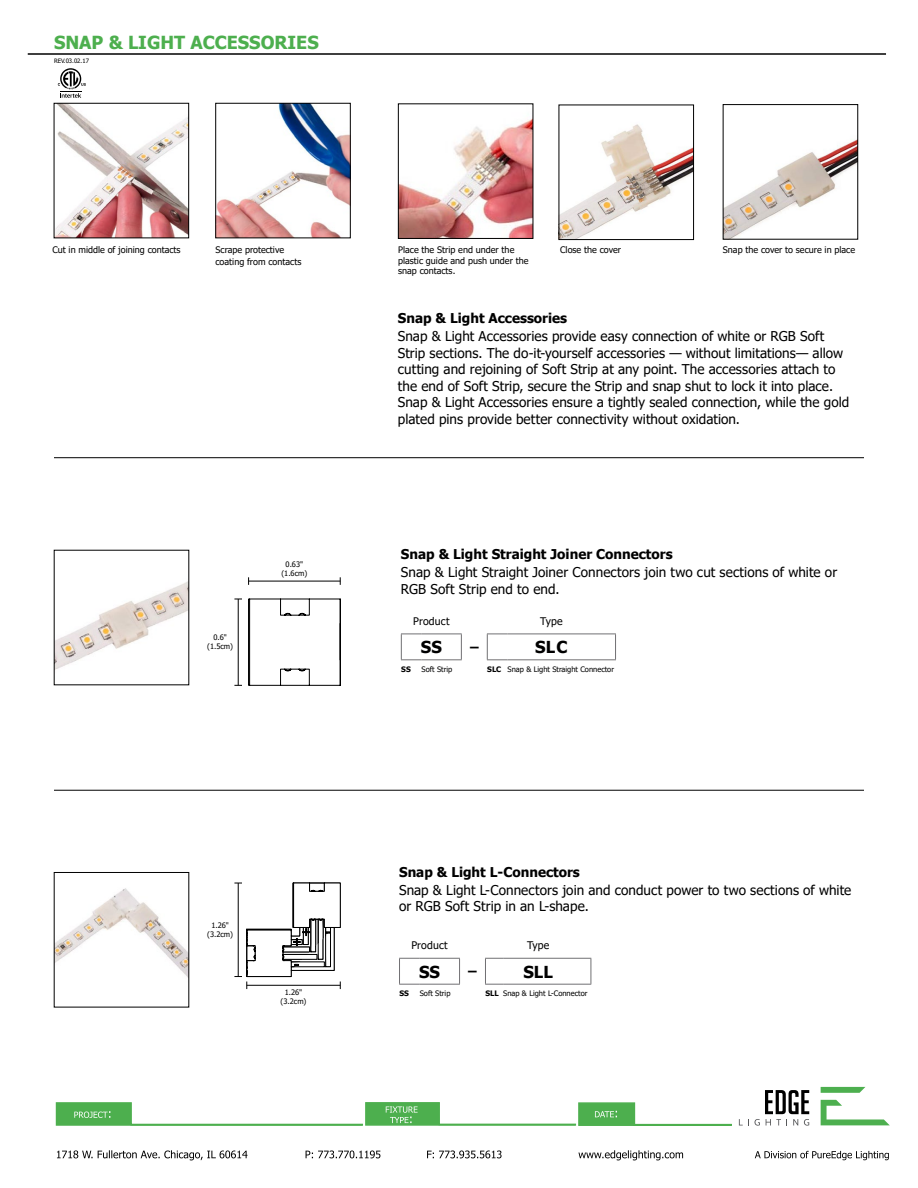
<style>
.page{position:relative;width:918px;height:1188px;background:#fff}
.page>*{position:absolute;margin:0;border:0;box-sizing:border-box;transform-origin:0 0}
.t1{font:700 18px "Tahoma";color:#4daf4e}
.t2{font:700 16.5px "Tahoma";color:#000}
.t3{font:13.5px/16.5px "Tahoma";letter-spacing:.005em;color:#000}
.t4{font:700 13.5px "Tahoma";color:#000}
.t5{font:10.5px "Tahoma";letter-spacing:.015em;color:#000}
.t6{font:9px/10.5px "Tahoma";color:#000}
.t7{font:7.5px/9px "Tahoma";color:#000;text-align:center}
.t8{font:700 7.5px "Tahoma";color:#000}
.t9{font:6px "Tahoma";color:#000}
.s1{font-weight:700}
</style>
<div class="page">
<svg style="left:55px;top:1102px;width:677px;height:24px"></svg>
<svg style="left:821px;top:1100px;width:68px;height:25px"></svg>
<svg style="left:821px;top:1087px;width:44px;height:6px"></svg>
<svg style="left:739px;top:1119px;width:10px;height:6px"></svg>
<svg style="left:755px;top:1090px;width:54px;height:36px"></svg>
<svg style="left:755px;top:1151px;width:134px;height:9px"></svg>
<svg style="left:57px;top:1150px;width:626px;height:10px"></svg>
<hr style="left:28px;top:53px;width:858px;height:2px;background:#000">
<img style="left:561px;top:124px;width:131px;height:114px">
<div style="left:559px;top:105px;width:135px;height:135px;border:1px solid #000"></div>
<img style="left:218px;top:105px;width:131px;height:131px">
<div style="left:216px;top:103px;width:135px;height:135px;border:1px solid #000"></div>
<img style="left:400px;top:119px;width:131px;height:118px">
<div style="left:398px;top:104px;width:135px;height:135px;border:1px solid #000"></div>
<img style="left:56px;top:105px;width:131px;height:131px">
<div style="left:54px;top:103px;width:135px;height:135px;border:1px solid #000"></div>
<hr style="left:54px;top:457px;width:810px;height:1px;background:#000">
<hr style="left:54px;top:790px;width:810px;height:1px;background:#000">
<hr style="left:508px;top:634px;width:108px;height:1px;background:#717073">
<svg style="left:487px;top:634px;width:21px;height:26px"></svg>
<hr style="left:508px;top:659px;width:108px;height:1px;background:#717073">
<hr style="left:422px;top:634px;width:40px;height:1px;background:#717073">
<svg style="left:461px;top:634px;width:1px;height:25px"></svg>
<svg style="left:615px;top:634px;width:1px;height:25px"></svg>
<svg style="left:401px;top:634px;width:21px;height:26px"></svg>
<hr style="left:422px;top:659px;width:40px;height:1px;background:#717073">
<img style="left:56px;top:582px;width:131px;height:87px">
<img style="left:725px;top:140px;width:131px;height:97px">
<div style="left:723px;top:104px;width:135px;height:135px;border:1px solid #000"></div>
<hr style="left:249px;top:581px;width:91px;height:1px;background:#000">
<hr style="left:238px;top:599px;width:1px;height:86px;background:#000">
<hr style="left:503px;top:958px;width:88px;height:1px;background:#717073">
<svg style="left:485px;top:958px;width:18px;height:27px"></svg>
<hr style="left:503px;top:984px;width:88px;height:1px;background:#717073">
<hr style="left:420px;top:958px;width:40px;height:1px;background:#717073">
<svg style="left:459px;top:959px;width:1px;height:25px"></svg>
<svg style="left:591px;top:959px;width:1px;height:25px"></svg>
<svg style="left:399px;top:958px;width:21px;height:27px"></svg>
<hr style="left:420px;top:984px;width:40px;height:1px;background:#717073">
<img style="left:56px;top:888px;width:131px;height:88px">
<svg style="left:58px;top:68px;width:28px;height:30px"></svg>
<svg style="left:248px;top:599px;width:93px;height:87px"></svg>
<svg style="left:234px;top:883px;width:107px;height:106px"></svg>
<h1 class="t1" style="left:54px;top:30px;width:264px">Snap &amp; Light accessories</h1>
<p class="t9" style="left:54px;top:57px;width:36px">REV.03.02.17</p>
<p class="t6" style="left:52px;top:245px;width:130px">Cut in middle of joining contacts</p>
<p class="t6" style="left:216px;top:245px;width:87px;line-height:12px">Scrape protective coating from contacts</p>
<p class="t6" style="left:398px;top:245px;width:132px">Place the Strip end under the plastic guide and push under the snap contacts.</p>
<p class="t6" style="left:560px;top:245px;width:62px">Close the cover</p>
<p class="t6" style="left:723px;top:245px;width:134px">Snap the cover to secure in place</p>
<p class="t7" style="left:207px;top:633px;width:27px">0.6" (1.5cm)</p>
<p class="t7" style="left:281px;top:560px;width:27px">0.63" (1.6cm)</p>
<p class="t4" style="left:398px;top:309px;width:171px">Snap &amp; Light Accessories</p>
<p class="t3" style="left:398px;top:329px;width:453px">Snap &amp; Light Accessories provide easy connection of white or RGB Soft Strip sections. The do-it-yourself accessories — without limitations— allow cutting and rejoining of Soft Strip at any point. The accessories attach to the end of Soft Strip, secure the Strip and snap shut to lock it into place.<br>Snap &amp; Light Accessories ensure a tightly sealed connection, while the gold plated pins provide better connectivity without oxidation.</p>
<p class="t4" style="left:401px;top:545px;width:273px">Snap &amp; Light Straight Joiner Connectors</p>
<p class="t3" style="left:401px;top:565px;width:438px">Snap &amp; Light Straight Joiner Connectors join two cut sections of white or<br>RGB Soft Strip end to end.</p>
<p class="t5" style="left:413px;top:614px;width:38px">Product</p>
<p class="t5" style="left:540px;top:614px;width:24px">Type</p>
<p class="t2" style="left:421px;top:636px;width:22px">SS</p>
<p class="t4" style="left:470px;top:638px;width:10px">–</p>
<p class="t2" style="left:535px;top:636px;width:33px">SLC</p>
<p class="t8" style="left:401px;top:664px;width:11px">SS</p>
<p class="t7" style="left:422px;top:665px;width:32px">Soft Strip</p>
<p class="t7" style="left:487px;top:665px;width:128px"><span class="s1">SLC</span> Snap &amp; Light Straight Connector</p>
<p class="t7" style="left:207px;top:921px;width:27px">1.26" (3.2cm)</p>
<p class="t4" style="left:399px;top:862px;width:182px">Snap &amp; Light L-Connectors</p>
<p class="t3" style="left:399px;top:882px;width:454px">Snap &amp; Light L-Connectors join and conduct power to two sections of white or RGB Soft Strip in an L-shape.</p>
<p class="t5" style="left:411px;top:938px;width:38px">Product</p>
<p class="t5" style="left:527px;top:938px;width:24px">Type</p>
<p class="t2" style="left:419px;top:960px;width:22px">SS</p>
<p class="t4" style="left:468px;top:962px;width:10px">–</p>
<p class="t2" style="left:524px;top:960px;width:31px">SLL</p>
<p class="t7" style="left:285px;top:988px;width:19px">1.26"</p>
<p class="t8" style="left:400px;top:988px;width:11px">SS</p>
<p class="t7" style="left:420px;top:989px;width:32px">Soft Strip</p>
<p class="t7" style="left:485px;top:989px;width:104px"><span class="s1">SLL</span> Snap &amp; Light L-Connector</p>
<p class="t7" style="left:281px;top:997px;width:27px">(3.2cm)</p>
</div>
